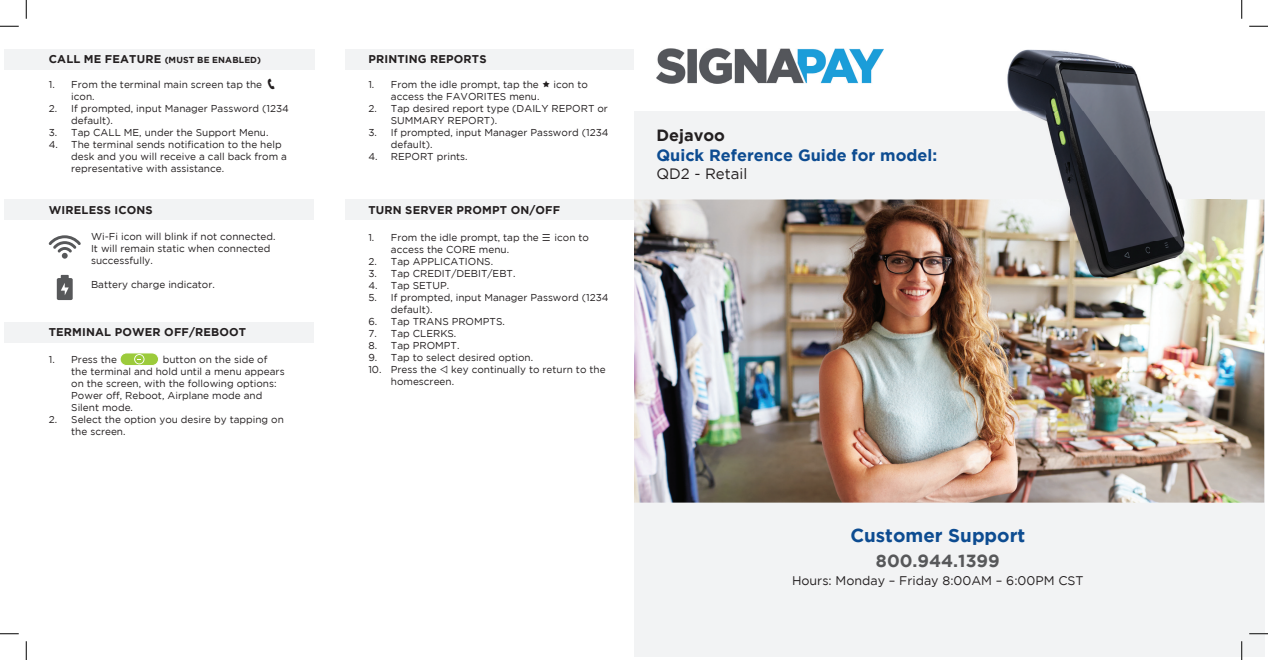
<style>
.page{position:relative;width:1268px;height:660px;background:#fff}
.page>*{position:absolute;margin:0;border:0;box-sizing:border-box;transform-origin:0 0}
.t1{font:700 18.75px "Gotham";color:#0d4c91}
.t2{font:700 17.5px "Gotham";color:#57585a}
.t3{font:700 16.25px "Gotham";color:#0d4c91}
.t4{font:700 16.25px "Gotham";color:#231f20}
.t5{font:15px "Gotham";color:#231f20}
.t6{font:12.5px "Gotham";color:#231f20}
.t7{font:700 11.25px "Gotham";letter-spacing:.015em;color:#231f20}
.t8{font:10px/12px "Gotham";color:#231f20}
.t9{font:700 8.75px "Gotham";letter-spacing:.015em;color:#231f20}
.s1{font-size:11.25px}
</style>
<div class="page">
<div style="left:634px;top:111px;width:630px;height:545px;background:#f2f3f4"></div>
<img style="left:634px;top:200px;width:630px;height:303px">
<img style="left:656px;top:49px;width:227px;height:35px">
<img style="left:991px;top:49px;width:239px;height:235px">
<div style="left:4px;top:200px;width:309px;height:20px;background:#f2f3f4"></div>
<div style="left:4px;top:49px;width:310px;height:20px;background:#f2f3f4"></div>
<div style="left:346px;top:49px;width:288px;height:20px;background:#f2f3f4"></div>
<div style="left:346px;top:200px;width:288px;height:20px;background:#f2f3f4"></div>
<div style="left:4px;top:322px;width:309px;height:21px;background:#f2f3f4"></div>
<svg style="left:49px;top:235px;width:32px;height:24px"></svg>
<svg style="left:57px;top:275px;width:16px;height:25px"></svg>
<svg style="left:120px;top:353px;width:39px;height:13px"></svg>
<svg style="left:0;top:25px;width:19px;height:2px"></svg>
<svg style="left:1249px;top:25px;width:19px;height:2px"></svg>
<svg style="left:0;top:633px;width:19px;height:2px"></svg>
<svg style="left:1249px;top:633px;width:19px;height:2px"></svg>
<svg style="left:25px;top:0;width:2px;height:19px"></svg>
<svg style="left:25px;top:641px;width:2px;height:19px"></svg>
<svg style="left:1241px;top:0;width:1px;height:19px"></svg>
<svg style="left:1240px;top:641px;width:2px;height:19px"></svg>
<p class="t9" style="left:49px;top:55px;width:214px"><span class="s1">CALL ME FEATURE</span> (MUST BE ENABLED)</p>
<p class="t8" style="left:71px;top:78px;width:192px;text-indent:-22px">1. From the terminal main screen tap the icon.</p>
<p class="t8" style="left:71px;top:102px;width:219px;text-indent:-22px">2. If prompted, input Manager Password (1234 default).</p>
<p class="t8" style="left:49px;top:126px;width:221px">3. Tap CALL ME, under the Support Menu.</p>
<p class="t8" style="left:71px;top:138px;width:217px;text-indent:-22px">4. The terminal sends notification to the help desk and you will receive a call back from a representative with assistance.</p>
<p class="t7" style="left:49px;top:203px;width:105px">WIRELESS ICONS</p>
<p class="t8" style="left:91px;top:230px;width:186px">Wi-Fi icon will blink if not connected.<br>It will remain static when connected successfully.</p>
<p class="t8" style="left:91px;top:278px;width:125px">Battery charge indicator.</p>
<p class="t7" style="left:49px;top:326px;width:199px">TERMINAL POWER OFF/REBOOT</p>
<p class="t8" style="left:71px;top:353px;width:215px;text-indent:92px">button on the side of the terminal and hold until a menu appears on the screen, with the following options:<br>Power off, Reboot, Airplane mode and<br>Silent mode.</p>
<p class="t8" style="left:71px;top:413px;width:214px;text-indent:-22px">2. Select the option you desire by tapping on the screen.</p>
<p class="t8" style="left:49px;top:353px;width:70px">1. Press the</p>
<p class="t7" style="left:368px;top:53px;width:120px">PRINTING REPORTS</p>
<p class="t8" style="left:368px;top:78px;width:172px">1. From the idle prompt, tap the</p>
<p class="t8" style="left:553px;top:78px;width:36px">icon to</p>
<p class="t8" style="left:391px;top:90px;width:150px">access the FAVORITES menu.</p>
<p class="t8" style="left:391px;top:102px;width:219px;text-indent:-22px">2. Tap desired report type (DAILY REPORT or<br>SUMMARY REPORT).</p>
<p class="t8" style="left:391px;top:126px;width:219px;text-indent:-22px">3. If prompted, input Manager Password (1234 default).</p>
<p class="t8" style="left:368px;top:150px;width:101px">4. REPORT prints.</p>
<p class="t7" style="left:368px;top:203px;width:193px">TURN SERVER PROMPT ON/OFF</p>
<p class="t8" style="left:391px;top:231px;width:200px;text-indent:-23px">1. From the idle prompt, tap the ☰ icon to access the CORE menu.</p>
<p class="t8" style="left:368px;top:255px;width:126px">2. Tap APPLICATIONS.</p>
<p class="t8" style="left:368px;top:267px;width:149px">3. Tap CREDIT/DEBIT/EBT.</p>
<p class="t8" style="left:368px;top:279px;width:82px">4. Tap SETUP.</p>
<p class="t8" style="left:391px;top:291px;width:219px;text-indent:-22px">5. If prompted, input Manager Password (1234 default).</p>
<p class="t8" style="left:368px;top:315px;width:138px">6. Tap TRANS PROMPTS.</p>
<p class="t8" style="left:368px;top:327px;width:89px">7. Tap CLERKS.</p>
<p class="t8" style="left:368px;top:339px;width:93px">8. Tap PROMPT.</p>
<p class="t8" style="left:368px;top:351px;width:166px">9. Tap to select desired option.</p>
<p class="t8" style="left:391px;top:363px;width:216px;text-indent:-22px">10. Press the ◁ key continually to return to the homescreen.</p>
<h3 class="t4" style="left:656px;top:126px;width:70px">Dejavoo</h3>
<h3 class="t3" style="left:656px;top:146px;width:282px">Quick Reference Guide for model:</h3>
<h3 class="t5" style="left:656px;top:165px;width:92px">QD2 - Retail</h3>
<h1 class="t1" style="left:850px;top:525px;width:176px">Customer Support</h1>
<h2 class="t2" style="left:876px;top:551px;width:125px">800.944.1399</h2>
<p class="t6" style="left:792px;top:573px;width:293px">Hours: Monday – Friday 8:00AM – 6:00PM CST</p>
</div>
